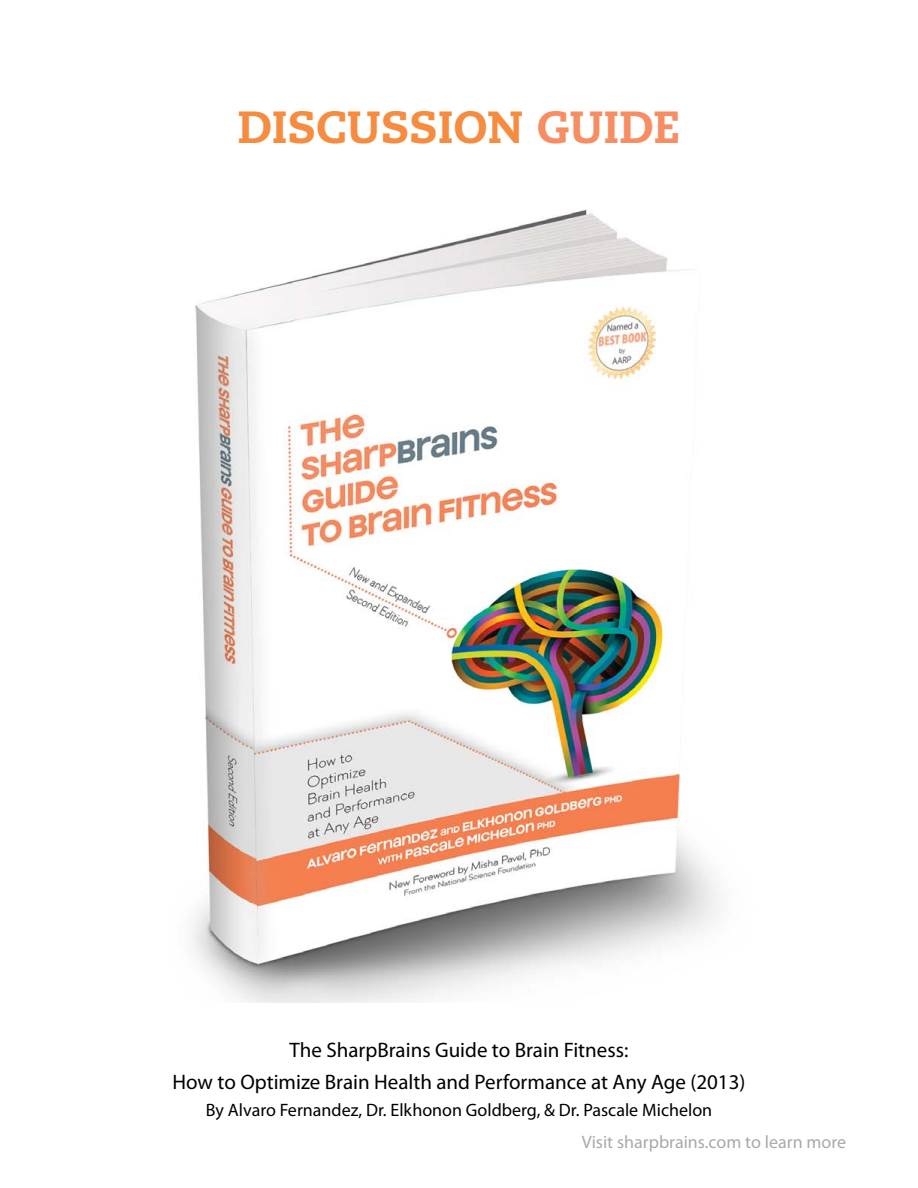
<style>
.page{position:relative;width:918px;height:1188px;background:#fff}
.page>*{position:absolute;margin:0;border:0;box-sizing:border-box;transform-origin:0 0}
.t1{font:800 45px "Caecilia LT Std";color:#f68c3f}
.t2{font:21px/31.5px "Myriad Pro";color:#000;text-align:center}
.t3{font:18px "Myriad Pro";color:#000}
.t4{font:18px "Myriad Pro";color:#a7a9ac}
.s1{color:#f78d63}
</style>
<div class="page">
<img style="left:193px;top:209px;width:526px;height:794px">
<h1 class="t1" style="left:238px;top:99px;width:444px">DISCUSSION <span class="s1">GUIDE</span></h1>
<p class="t2" style="left:173px;top:1034px;width:574px">The SharpBrains Guide to Brain Fitness:<br>How to Optimize Brain Health and Performance at Any Age (2013)</p>
<p class="t3" style="left:206px;top:1099px;width:508px">By Alvaro Fernandez, Dr. Elkhonon Goldberg, &amp; Dr. Pascale Michelon</p>
<p class="t4" style="left:582px;top:1131px;width:266px">Visit sharpbrains.com to learn more</p>
</div>
